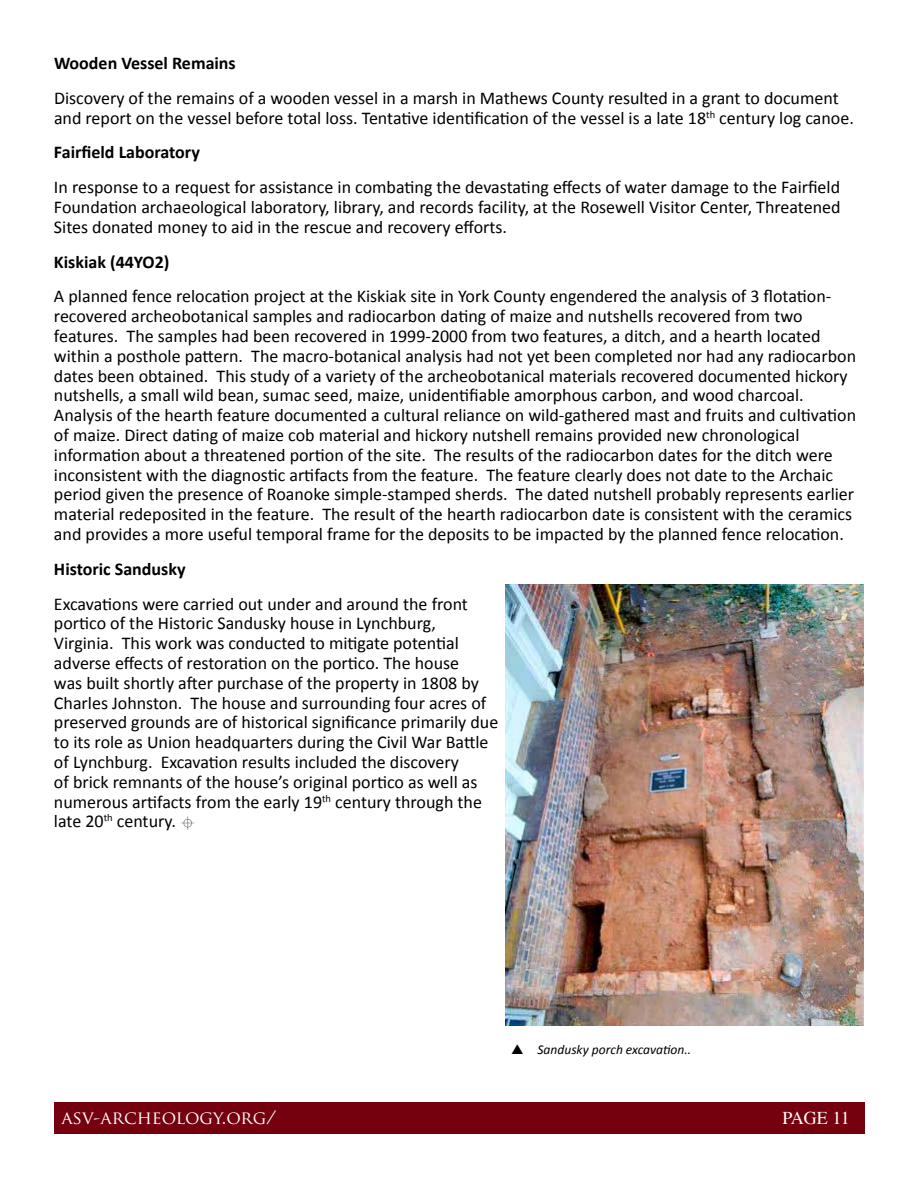
<style>
.page{position:relative;width:918px;height:1188px;background:#fff}
.page>*{position:absolute;margin:0;border:0;box-sizing:border-box;transform-origin:0 0}
.t1{font:18px/19.8px "Calibri";color:#000}
.t2{font:700 18px "Calibri";color:#000}
.t3{font:18px "Trajan Pro";color:#fff}
.t4{font:18px "Times";letter-spacing:-.02em;color:#fff}
.t5{font:italic 13.5px "Calibri";color:#000}
</style>
<div class="page">
<div style="left:54px;top:1102px;width:810px;height:32px;background:#75000e"></div>
<img style="left:506px;top:584px;width:358px;height:442px">
<p class="t2" style="left:54px;top:52px;width:183px">Wooden Vessel Remains</p>
<p class="t1" style="left:54px;top:87px;width:801px">Discovery of the remains of a wooden vessel in a marsh in Mathews County resulted in a grant to document and report on the vessel before total loss. Tentative identification of the vessel is a late 18<sup>th</sup> century log canoe.</p>
<p class="t2" style="left:54px;top:141px;width:147px">Fairfield Laboratory</p>
<p class="t1" style="left:54px;top:176px;width:788px;text-align:justify">In response to a request for assistance in combating the devastating effects of water damage to the Fairfield Foundation archaeological laboratory, library, and records facility, at the Rosewell Visitor Center, Threatened Sites donated money to aid in the rescue and recovery efforts.</p>
<p class="t2" style="left:54px;top:250px;width:117px">Kiskiak (44YO2)</p>
<p class="t1" style="left:54px;top:286px;width:804px">A planned fence relocation project at the Kiskiak site in York County engendered the analysis of 3 flotation&shy;recovered archeobotanical samples and radiocarbon dating of maize and nutshells recovered from two features. The samples had been recovered in 1999-2000 from two features, a ditch, and a hearth located within a posthole pattern. The macro-botanical analysis had not yet been completed nor had any radiocarbon dates been obtained. This study of a variety of the archeobotanical materials recovered documented hickory nutshells, a small wild bean, sumac seed, maize, unidentifiable amorphous carbon, and wood charcoal.<br>Analysis of the hearth feature documented a cultural reliance on wild-gathered mast and fruits and cultivation of maize. Direct dating of maize cob material and hickory nutshell remains provided new chronological information about a threatened portion of the site. The results of the radiocarbon dates for the ditch were inconsistent with the diagnostic artifacts from the feature. The feature clearly does not date to the Archaic period given the presence of Roanoke simple-stamped sherds. The dated nutshell probably represents earlier material redeposited in the feature. The result of the hearth radiocarbon date is consistent with the ceramics and provides a more useful temporal frame for the deposits to be impacted by the planned fence relocation.</p>
<p class="t2" style="left:54px;top:558px;width:133px">Historic Sandusky</p>
<p class="t1" style="left:54px;top:593px;width:446px">Excavations were carried out under and around the front portico of the Historic Sandusky house in Lynchburg, Virginia. This work was conducted to mitigate potential adverse effects of restoration on the portico. The house<br>was built shortly after purchase of the property in 1808 by Charles Johnston. The house and surrounding four acres of preserved grounds are of historical significance primarily due to its role as Union headquarters during the Civil War Battle of Lynchburg. Excavation results included the discovery<br>of brick remnants of the house’s original portico as well as numerous artifacts from the early 19<sup>th</sup> century through the late 20<sup>th</sup> century. ⌖</p>
<p class="t5" style="left:538px;top:1042px;width:155px">Sandusky porch excavation..</p>
<p class="t3" style="left:61px;top:1106px;width:217px">ASV-ARCHEOLOGY.ORG/</p>
<p class="t4" style="left:783px;top:1106px;width:69px">PAGE 11</p>
</div>
